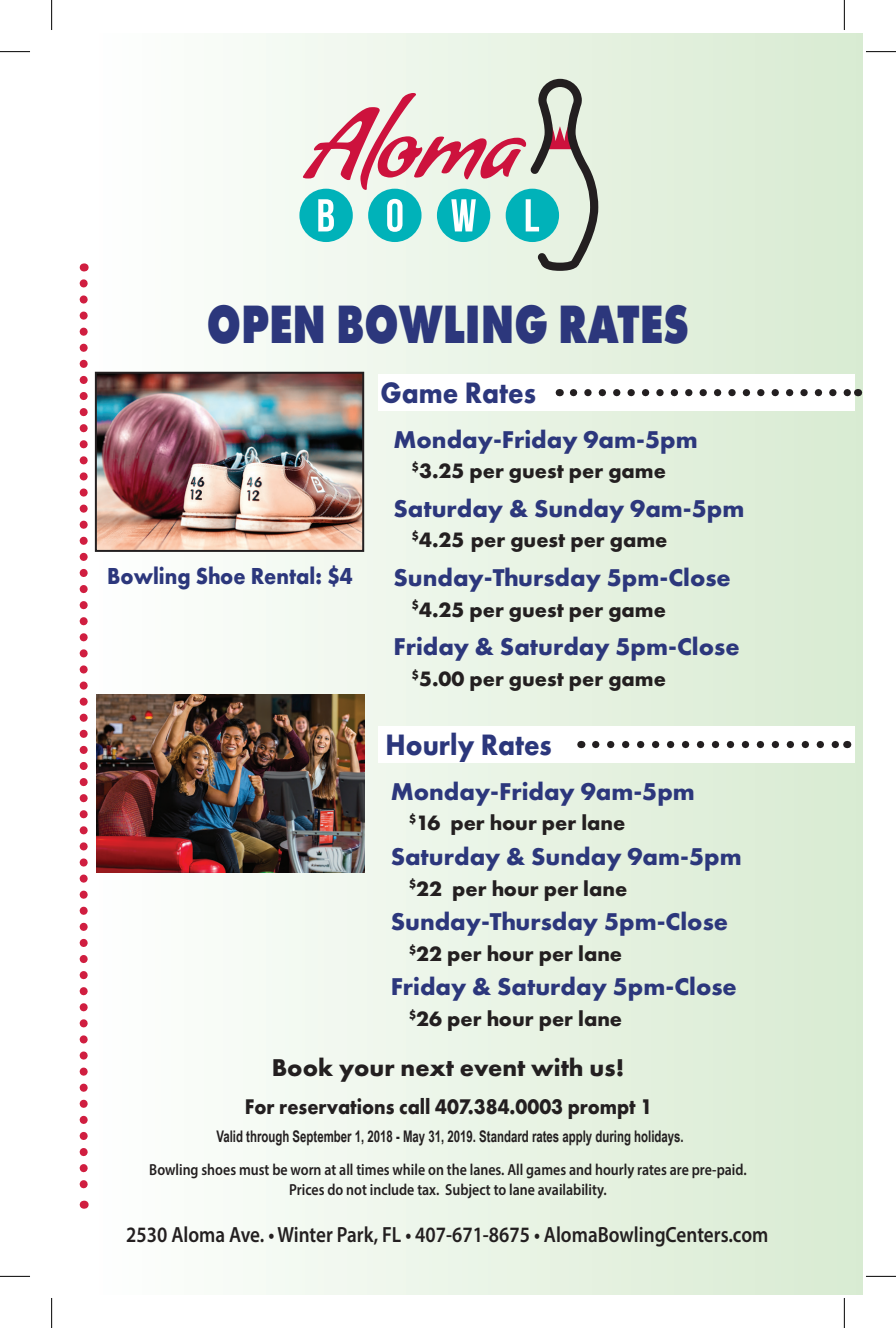
<style>
.page{position:relative;width:896px;height:1328px;background:#fff}
.page>*{position:absolute;margin:0;border:0;box-sizing:border-box;transform-origin:0 0}
.t1{font:800 56px "Futura PT";color:#2c377c;scale:.75 1}
.t2{font:700 30.6px "Futura PT";color:#2c377c;scale:.9 1}
.t3{font:700 25.2px "Futura PT";color:#2c377c}
.t4{font:700 25.2px "Futura PT";color:#231f20}
.t5{font:700 24px "Futura PT";color:#2c377c;scale:.9 1}
.t6{font:600 22px "Myriad Pro";color:#231f20;scale:.87 1}
.t7{font:700 22px "Futura PT";color:#231f20;scale:.9 1}
.t8{font:700 21.6px "Futura PT";color:#231f20}
.t9{font:600 16px/20px "Myriad Pro";color:#231f20;text-align:center;scale:.87 1}
.t10{font:700 16px "Arial Narrow";color:#231f20;scale:.87 1}
</style>
<div class="page">
<div style="left:34px;top:34px;width:828px;height:1260px;background:linear-gradient(to right,#fff,#d8ebd2)"></div>
<svg style="left:80px;top:283px;width:8px;height:925px"></svg>
<img style="left:97px;top:694px;width:267px;height:178px">
<svg style="left:299px;top:79px;width:299px;height:192px"></svg>
<img style="left:98px;top:375px;width:263px;height:174px">
<div style="left:95px;top:372px;width:269px;height:180px;border:2px solid #231f20"></div>
<div style="left:378px;top:726px;width:476px;height:36px;background:#fff"></div>
<svg style="left:595px;top:741px;width:244px;height:7px"></svg>
<div style="left:378px;top:374px;width:476px;height:36px;background:#fff"></div>
<svg style="left:573px;top:389px;width:277px;height:7px"></svg>
<hr style="left:0;top:51px;width:30px;height:1px;background:#000">
<hr style="left:865px;top:51px;width:30px;height:1px;background:#000">
<hr style="left:0;top:1275px;width:30px;height:1px;background:#000">
<hr style="left:865px;top:1275px;width:30px;height:1px;background:#000">
<hr style="left:51px;top:0;width:1px;height:30px;background:#000">
<hr style="left:51px;top:1297px;width:1px;height:30px;background:#000">
<hr style="left:843px;top:0;width:1px;height:30px;background:#000">
<hr style="left:843px;top:1297px;width:1px;height:30px;background:#000">
<p class="t1" style="left:207px;top:288px;width:644px">OPEN BOWLING RATES</p>
<p class="t5" style="left:107px;top:560px;width:274px">Bowling Shoe Rental: $4</p>
<p class="t2" style="left:380px;top:373px;width:174px">Game Rates</p>
<p class="t3" style="left:393px;top:423px;width:305px">Monday-Friday 9am-5pm</p>
<p class="t8" style="left:411px;top:457px;width:256px"><sup>$</sup>3.25 per guest per game</p>
<p class="t3" style="left:393px;top:492px;width:352px">Saturday &amp; Sunday 9am-5pm</p>
<p class="t8" style="left:411px;top:526px;width:257px"><sup>$</sup>4.25 per guest per game</p>
<p class="t3" style="left:393px;top:561px;width:339px">Sunday-Thursday 5pm-Close</p>
<p class="t8" style="left:411px;top:595px;width:256px"><sup>$</sup>4.25 per guest per game</p>
<p class="t3" style="left:393px;top:630px;width:347px">Friday &amp; Saturday 5pm-Close</p>
<p class="t8" style="left:411px;top:664px;width:256px"><sup>$</sup>5.00 per guest per game</p>
<p class="t2" style="left:385px;top:724px;width:186px">Hourly Rates</p>
<p class="t3" style="left:390px;top:775px;width:305px">Monday-Friday 9am-5pm</p>
<p class="t8" style="left:408px;top:809px;width:218px"><sup>$</sup>16 per hour per lane</p>
<p class="t3" style="left:390px;top:840px;width:352px">Saturday &amp; Sunday 9am-5pm</p>
<p class="t8" style="left:408px;top:874px;width:220px"><sup>$</sup>22 per hour per lane</p>
<p class="t3" style="left:390px;top:905px;width:339px">Sunday-Thursday 5pm-Close</p>
<p class="t8" style="left:408px;top:939px;width:215px"><sup>$</sup>22 per hour per lane</p>
<p class="t3" style="left:390px;top:970px;width:347px">Friday &amp; Saturday 5pm-Close</p>
<p class="t8" style="left:408px;top:1004px;width:215px"><sup>$</sup>26 per hour per lane</p>
<p class="t4" style="left:271px;top:1051px;width:354px">Book your next event with us!</p>
<p class="t7" style="left:245px;top:1092px;width:454px">For reservations call 407.384.0003 prompt 1</p>
<p class="t10" style="left:216px;top:1127px;width:538px">Valid through September 1, 2018 - May 31, 2019. Standard rates apply during holidays.</p>
<p class="t9" style="left:149px;top:1158px;width:688px">Bowling shoes must be worn at all times while on the lanes. All games and hourly rates are pre-paid.<br>Prices do not include tax. Subject to lane availability.</p>
<p class="t6" style="left:126px;top:1220px;width:739px">2530 Aloma Ave. • Winter Park, FL • 407-671-8675 • AlomaBowlingCenters.com</p>
</div>
